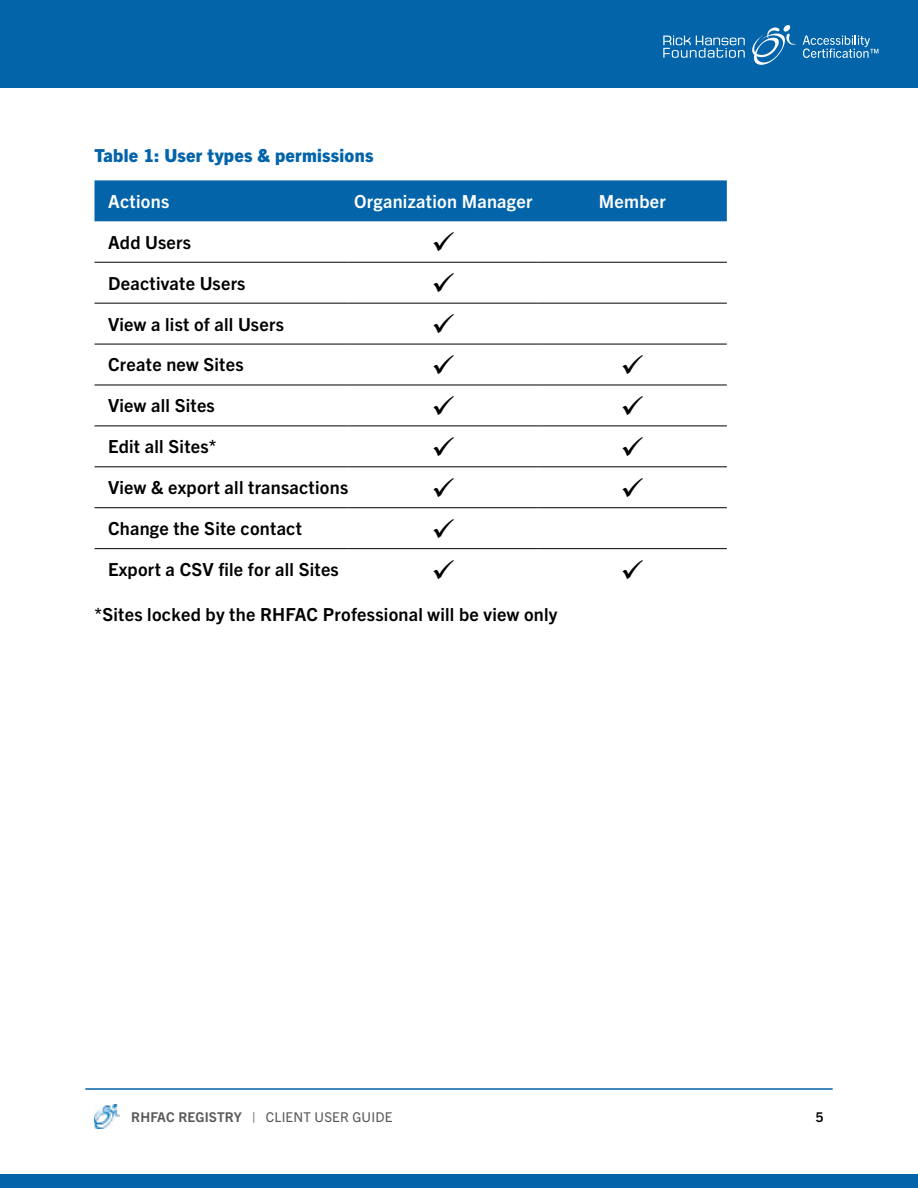
<style>
.page{position:relative;width:918px;height:1188px;background:#fff}
.page>*{position:absolute;margin:0;border:0;box-sizing:border-box;transform-origin:0 0}
.Normal{font:700 18px "Trade Gothic Next LT Pro";letter-spacing:.015em;color:#000}
.Normal-2{font:700 18px "Trade Gothic Next LT Pro";letter-spacing:.015em;color:#fff}
.Normal-3{font:800 18px "Trade Gothic Next LT Pro";letter-spacing:.015em;color:#0364aa}
.t1{font:13.5px "Trade Gothic Next LT Pro";letter-spacing:.015em;color:#58595b}
.t2{font:700 13.5px "Trade Gothic Next LT Pro";color:#000}
.s1{font-weight:700}
</style>
<div class="page">
<div style="left:0;top:0;width:918px;height:88px;background:#0364aa"></div>
<div style="left:0;top:1174px;width:918px;height:14px;background:#0364aa"></div>
<svg style="left:663px;top:25px;width:133px;height:40px"></svg>
<svg style="left:803px;top:36px;width:75px;height:22px"></svg>
<hr style="left:85px;top:1088px;width:748px;height:2px;background:#0364aa">
<img style="left:94px;top:1105px;width:26px;height:23px">
<div style="left:94px;top:180px;width:633px;height:41px;background:#0364aa"></div>
<hr style="left:94px;top:262px;width:255px;height:1px;background:#000">
<hr style="left:349px;top:262px;width:189px;height:1px;background:#000">
<hr style="left:538px;top:262px;width:189px;height:1px;background:#000">
<hr style="left:94px;top:303px;width:255px;height:1px;background:#000">
<hr style="left:349px;top:303px;width:189px;height:1px;background:#000">
<hr style="left:538px;top:303px;width:189px;height:1px;background:#000">
<hr style="left:94px;top:344px;width:255px;height:1px;background:#000">
<hr style="left:349px;top:344px;width:189px;height:1px;background:#000">
<hr style="left:538px;top:344px;width:189px;height:1px;background:#000">
<hr style="left:94px;top:385px;width:255px;height:1px;background:#000">
<hr style="left:349px;top:385px;width:189px;height:1px;background:#000">
<hr style="left:538px;top:385px;width:189px;height:1px;background:#000">
<hr style="left:94px;top:426px;width:255px;height:1px;background:#000">
<hr style="left:349px;top:426px;width:189px;height:1px;background:#000">
<hr style="left:538px;top:426px;width:189px;height:1px;background:#000">
<hr style="left:94px;top:466px;width:255px;height:1px;background:#000">
<hr style="left:349px;top:466px;width:189px;height:1px;background:#000">
<hr style="left:538px;top:466px;width:189px;height:1px;background:#000">
<hr style="left:94px;top:507px;width:255px;height:1px;background:#000">
<hr style="left:349px;top:507px;width:189px;height:1px;background:#000">
<hr style="left:538px;top:507px;width:189px;height:1px;background:#000">
<hr style="left:94px;top:548px;width:255px;height:1px;background:#000">
<hr style="left:349px;top:548px;width:189px;height:1px;background:#000">
<hr style="left:538px;top:548px;width:189px;height:1px;background:#000">
<p class="Normal-3" style="left:94px;top:143px;width:280px">Table 1: User types &amp; permissions</p>
<p class="Normal-2" style="left:108px;top:189px;width:63px">Actions</p>
<p class="Normal-2" style="left:354px;top:189px;width:180px">Organization Manager</p>
<p class="Normal-2" style="left:599px;top:189px;width:68px">Member</p>
<p class="Normal" style="left:108px;top:230px;width:85px">Add Users</p>
<p class="Normal" style="left:108px;top:271px;width:139px">Deactivate Users</p>
<p class="Normal" style="left:108px;top:311px;width:177px">View a list of all Users</p>
<p class="Normal" style="left:108px;top:352px;width:137px">Create new Sites</p>
<p class="Normal" style="left:108px;top:393px;width:108px">View all Sites</p>
<p class="Normal" style="left:108px;top:434px;width:110px">Edit all Sites*</p>
<p class="Normal" style="left:108px;top:475px;width:242px">View &amp; export all transactions</p>
<p class="Normal" style="left:108px;top:516px;width:195px">Change the Site contact</p>
<p class="Normal" style="left:108px;top:557px;width:232px">Export a CSV file for all Sites</p>
<p class="Normal" style="left:94px;top:602px;width:465px">*Sites locked by the RHFAC Professional will be view only</p>
<p class="t1" style="left:131px;top:1107px;width:263px"><span class="s1">RHFAC REGISTRY</span> | CLIENT USER GUIDE</p>
<p class="t2" style="left:816px;top:1107px;width:9px">5</p>
</div>
